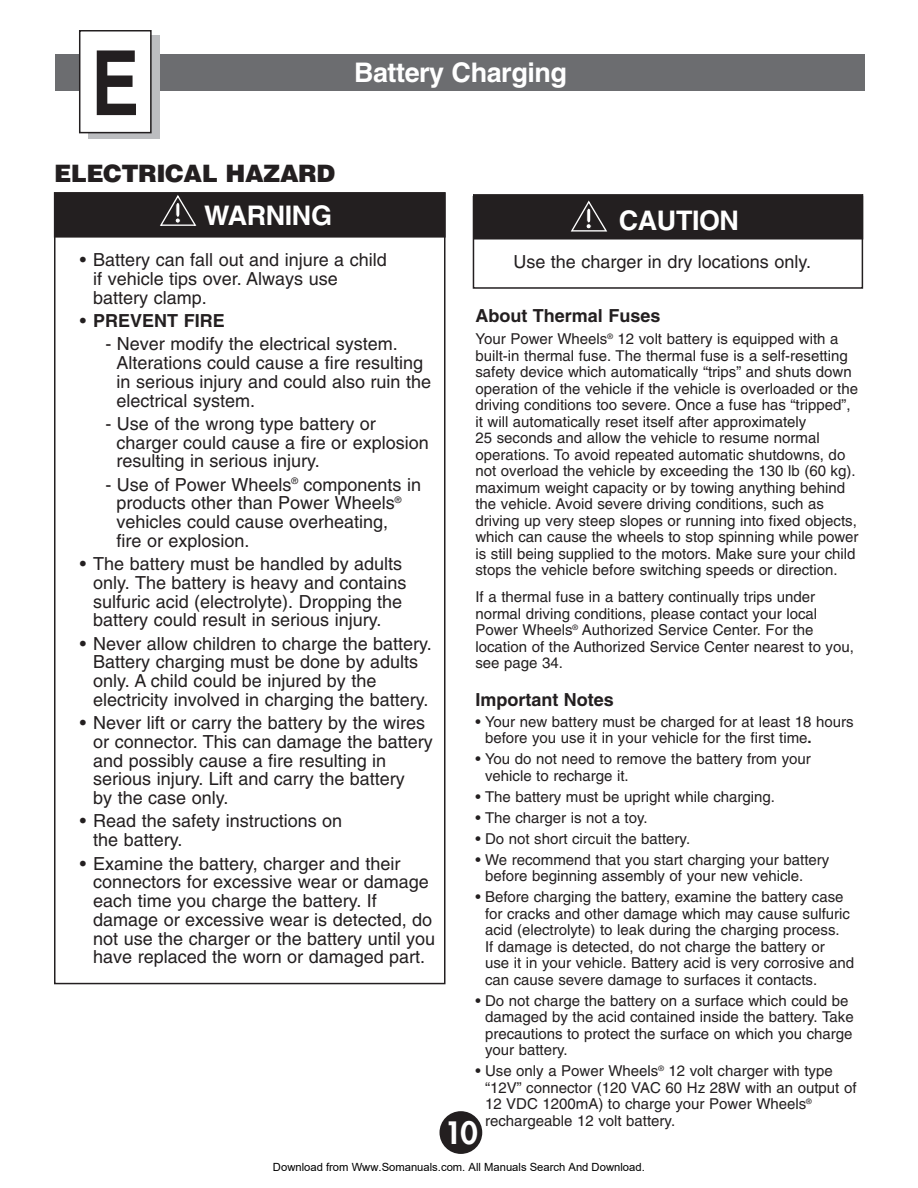
<style>
.page{position:relative;width:918px;height:1188px;background:#fff}
.page>*{position:absolute;margin:0;border:0;box-sizing:border-box;transform-origin:0 0}
.t1{font:700 90px "Helvetica";color:#231f20;scale:.8 1}
.t2{font:800 30px "Futura";color:#fff}
.t3{font:700 27px "Helvetica";letter-spacing:-.015em;color:#fff}
.t4{font:900 24px "Helvetica";letter-spacing:-.02em;color:#231f20}
.t5{font:18px/18.8px "Helvetica";color:#231f20}
.t6{font:700 18px "Helvetica";color:#231f20}
.t7{font:15px/16.5px "Helvetica";color:#231f20}
.t8{font:11.25px "Arial";color:#000}
.s1{font-weight:400}
.s2{font-weight:700}
</style>
<div class="page">
<div style="left:56px;top:55px;width:810px;height:36px;background:#6c6d70"></div>
<div style="left:88px;top:36px;width:72px;height:103px;background:#bcbdc0"></div>
<div style="left:80px;top:32px;width:70px;height:100px;background:#fff"></div>
<div style="left:79px;top:30px;width:73px;height:103px;border:2px solid #231f20"></div>
<div style="left:440px;top:1111px;width:42px;height:43px;background:#231f20;border-radius:50%"></div>
<div style="left:55px;top:193px;width:390px;height:44px;background:#231f20"></div>
<div style="left:54px;top:192px;width:392px;height:45px;border:1px solid #231f20"></div>
<div style="left:473px;top:196px;width:390px;height:93px;border:2px solid #231f20"></div>
<div style="left:474px;top:195px;width:388px;height:44px;background:#231f20"></div>
<div style="left:473px;top:194px;width:390px;height:45px;border:1px solid #231f20"></div>
<svg style="left:570px;top:200px;width:38px;height:32px"></svg>
<svg style="left:160px;top:195px;width:37px;height:31px"></svg>
<h1 class="t1" style="left:91px;top:50px;width:62px">E</h1>
<h3 class="t4" style="left:54px;top:164px;width:283px">ELECTRICAL HAZARD</h3>
<h3 class="t3" style="left:354px;top:63px;width:214px">Battery Charging</h3>
<h3 class="t3" style="left:204px;top:205px;width:129px">WARNING</h3>
<p class="t5" style="left:93px;top:252px;width:295px;text-indent:-14px">• Battery can fall out and injure a child if vehicle tips over. Always use battery clamp.</p>
<p class="t6" style="left:80px;top:314px;width:147px"><span class="s1">•</span> PREVENT FIRE</p>
<p class="t5" style="left:117px;top:336px;width:316px;text-indent:-11px">- Never modify the electrical system.<br>Alterations could cause a fire resulting in serious injury and could also ruin the electrical system.</p>
<p class="t5" style="left:117px;top:416px;width:314px;text-indent:-11px">- Use of the wrong type battery or charger could cause a fire or explosion resulting in serious injury.</p>
<p class="t5" style="left:117px;top:477px;width:306px;text-indent:-11px">- Use of Power Wheels<sup>®</sup> components in products other than Power Wheels<sup>® </sup>vehicles could cause overheating,<br>fire or explosion.</p>
<p class="t5" style="left:93px;top:556px;width:315px;text-indent:-14px">• The battery must be handled by adults only. The battery is heavy and contains sulfuric acid (electrolyte). Dropping the battery could result in serious injury.</p>
<p class="t5" style="left:93px;top:636px;width:340px;text-indent:-14px">• Never allow children to charge the battery.<br>Battery charging must be done by adults only. A child could be injured by the electricity involved in charging the battery.</p>
<p class="t5" style="left:93px;top:715px;width:341px;text-indent:-14px">• Never lift or carry the battery by the wires or connector. This can damage the battery and possibly cause a fire resulting in serious injury. Lift and carry the battery<br>by the case only.</p>
<p class="t5" style="left:93px;top:813px;width:251px;text-indent:-14px">• Read the safety instructions on the battery.</p>
<p class="t5" style="left:93px;top:856px;width:344px;text-indent:-14px">• Examine the battery, charger and their connectors for excessive wear or damage each time you charge the battery. If damage or excessive wear is detected, do not use the charger or the battery until you have replaced the worn or damaged part.</p>
<h3 class="t3" style="left:619px;top:211px;width:122px">CAUTION</h3>
<p class="t5" style="left:513px;top:254px;width:299px">Use the charger in dry locations only.</p>
<p class="t6" style="left:475px;top:309px;width:186px">About Thermal Fuses</p>
<p class="t7" style="left:475px;top:332px;width:385px">Your Power Wheels<sup>®</sup> 12 volt battery is equipped with a built-in thermal fuse. The thermal fuse is a self-resetting safety device which automatically “trips” and shuts down operation of the vehicle if the vehicle is overloaded or the driving conditions too severe. Once a fuse has “tripped”, it will automatically reset itself after approximately<br>25 seconds and allow the vehicle to resume normal operations. To avoid repeated automatic shutdowns, do not overload the vehicle by exceeding the 130 lb (60 kg). maximum weight capacity or by towing anything behind the vehicle. Avoid severe driving conditions, such as driving up very steep slopes or running into fixed objects, which can cause the wheels to stop spinning while power is still being supplied to the motors. Make sure your child stops the vehicle before switching speeds or direction.</p>
<p class="t7" style="left:475px;top:590px;width:380px">If a thermal fuse in a battery continually trips under normal driving conditions, please contact your local Power Wheels<sup>®</sup> Authorized Service Center. For the location of the Authorized Service Center nearest to you, see page 34.</p>
<p class="t6" style="left:475px;top:693px;width:140px">Important Notes</p>
<p class="t7" style="left:485px;top:715px;width:370px;text-indent:-10px">• Your new battery must be charged for at least 18 hours before you use it in your vehicle for the first time<span class="s2">.</span></p>
<p class="t7" style="left:485px;top:752px;width:327px;text-indent:-10px">• You do not need to remove the battery from your vehicle to recharge it.</p>
<p class="t7" style="left:475px;top:790px;width:301px">• The battery must be upright while charging.</p>
<p class="t7" style="left:475px;top:811px;width:174px">• The charger is not a toy.</p>
<p class="t7" style="left:475px;top:832px;width:216px">• Do not short circuit the battery.</p>
<p class="t7" style="left:485px;top:853px;width:346px;text-indent:-10px">• We recommend that you start charging your battery before beginning assembly of your new vehicle.</p>
<p class="t7" style="left:485px;top:890px;width:371px;text-indent:-10px">• Before charging the battery, examine the battery case for cracks and other damage which may cause sulfuric acid (electrolyte) to leak during the charging process.<br>If damage is detected, do not charge the battery or<br>use it in your vehicle. Battery acid is very corrosive and can cause severe damage to surfaces it contacts.</p>
<p class="t7" style="left:485px;top:994px;width:370px;text-indent:-10px">• Do not charge the battery on a surface which could be damaged by the acid contained inside the battery. Take precautions to protect the surface on which you charge your battery.</p>
<p class="t7" style="left:485px;top:1064px;width:373px;text-indent:-10px">• Use only a Power Wheels<sup>®</sup> 12 volt charger with type “12V” connector (120 VAC 60 Hz 28W with an output of 12 VDC 1200mA) to charge your Power Wheels<sup>® </sup>rechargeable 12 volt battery.</p>
<h2 class="t2" style="left:444px;top:1119px;width:35px">10</h2>
<p class="t8" style="left:273px;top:1160px;width:373px">Download from Www.Somanuals.com. All Manuals Search And Download.</p>
</div>
